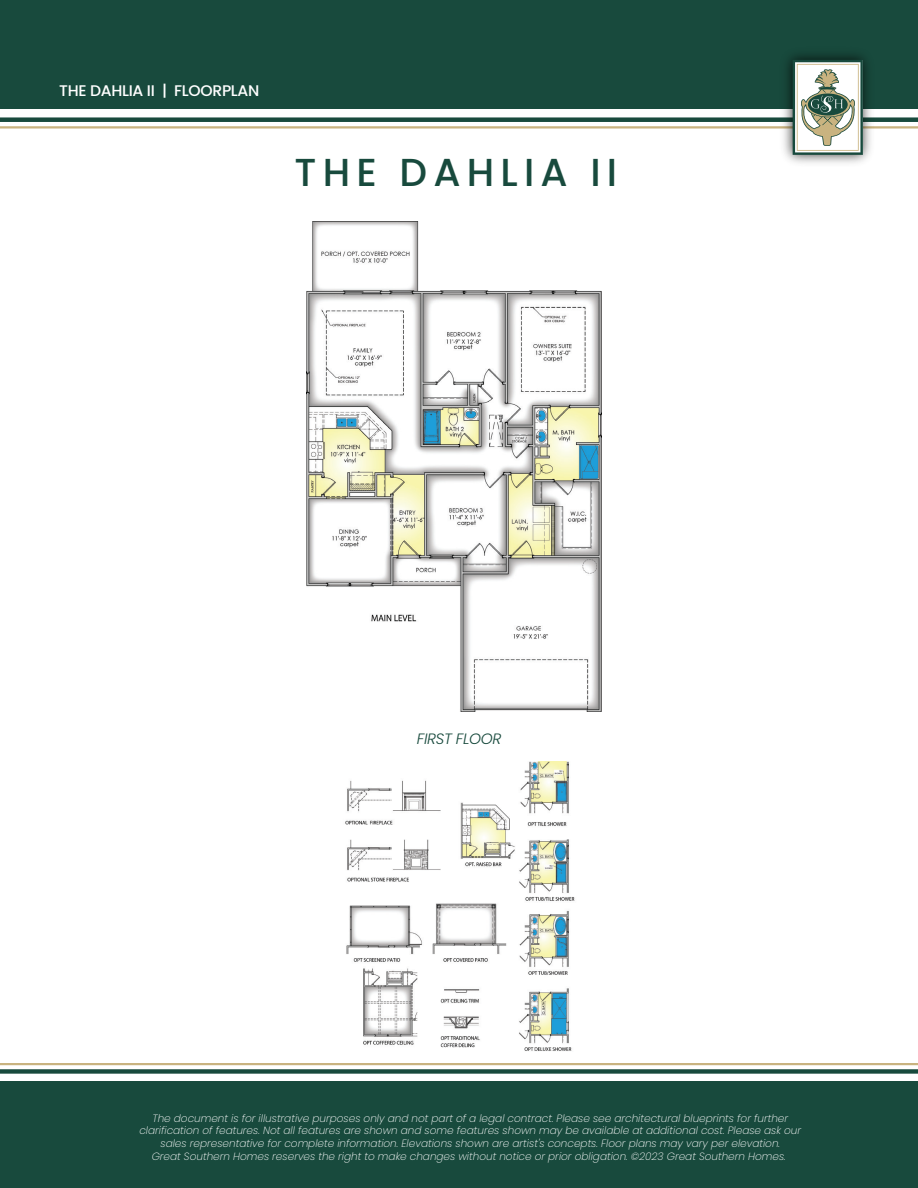
<style>
.page{position:relative;width:918px;height:1188px;background:#fff}
.page>*{position:absolute;margin:0;border:0;box-sizing:border-box;transform-origin:0 0}
.t1{font:500 39px "Poppins";letter-spacing:.16em;color:#184a3d}
.t2{font:500 15.45px "Poppins";letter-spacing:-.02em;color:#fff}
.t3{font:italic 300 15px "Poppins";letter-spacing:-.02em;color:#184a3d}
.t4{font:italic 200 10.5px/12.6px "Poppins";color:#fff;text-align:center}
</style>
<div class="page">
<img style="left:306px;top:222px;width:295px;height:489px">
<div style="left:0;top:0;width:918px;height:109px;background:#184a3d"></div>
<div style="left:0;top:117px;width:918px;height:5px;background:#184a3d"></div>
<hr style="left:0;top:126px;width:918px;height:3px;background:#c9b380">
<div style="left:0;top:1082px;width:918px;height:106px;background:#184a3d"></div>
<div style="left:0;top:1069px;width:918px;height:5px;background:#184a3d"></div>
<hr style="left:0;top:1063px;width:918px;height:2px;background:#c9b380">
<img style="left:775px;top:54px;width:106px;height:109px">
<svg style="left:793px;top:60px;width:70px;height:95px"></svg>
<img style="left:345px;top:761px;width:230px;height:290px">
<h2 class="t2" style="left:59px;top:82px;width:202px">THE DAHLIA II | FLOORPLAN</h2>
<h1 class="t1" style="left:294px;top:150px;width:324px">THE DAHLIA II</h1>
<h3 class="t3" style="left:417px;top:730px;width:86px">FIRST FLOOR</h3>
<p class="t4" style="left:139px;top:1112px;width:663px">The document is for illustrative purposes only and not part of a legal contract. Please see architectural blueprints for further clarification of features. Not all features are shown and some features shown may be available at additional cost. Please ask our sales representative for complete information. Elevations shown are artist's concepts. Floor plans may vary per elevation.<br>Great Southern Homes reserves the right to make changes without notice or prior obligation. ©2023 Great Southern Homes.</p>
</div>
